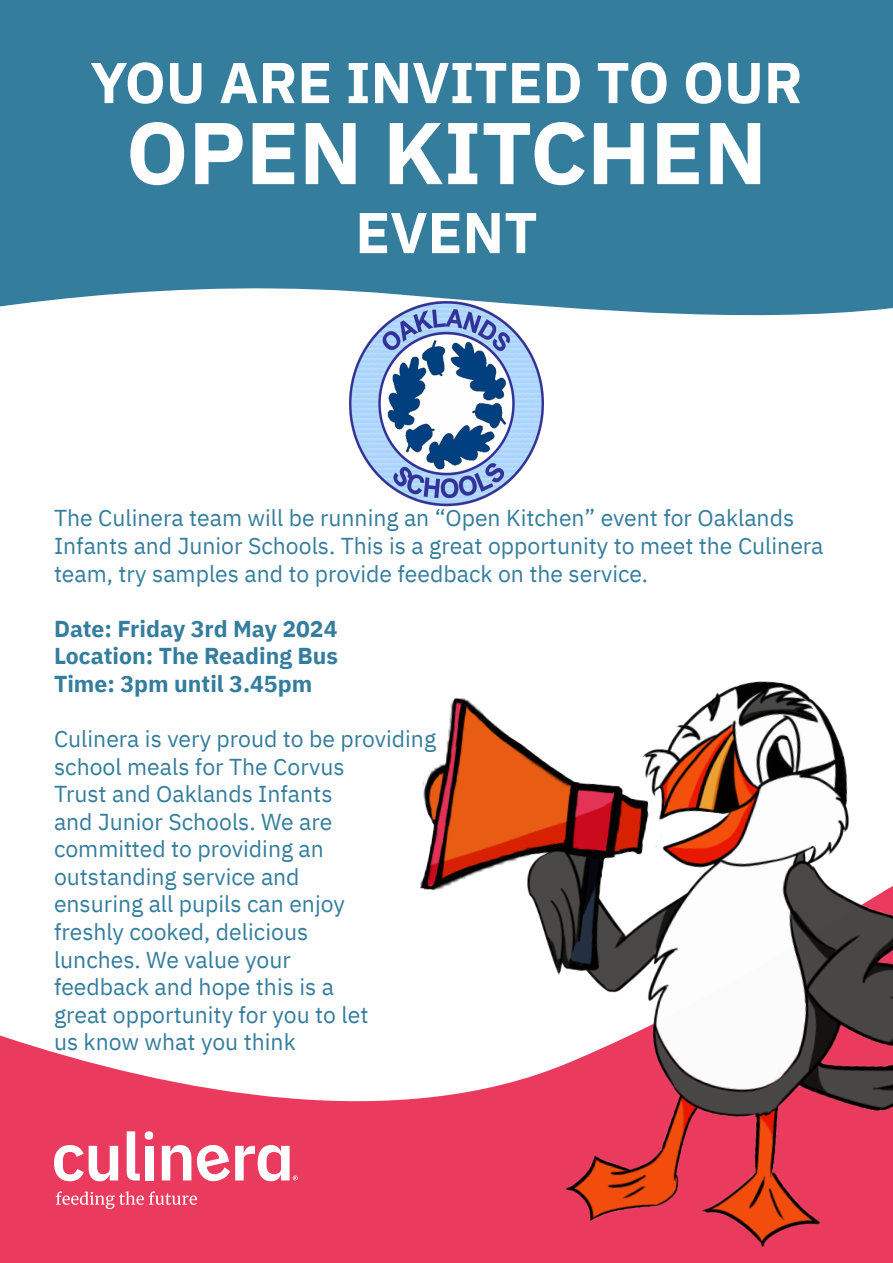
<style>
.page{position:relative;width:893px;height:1263px;background:#fff}
.page>*{position:absolute;margin:0;border:0;box-sizing:border-box;transform-origin:0 0}
.t1{font:700 87.45px "IBM Plex Sans";color:#fff}
.t2{font:700 57.45px "IBM Plex Sans";color:#fff}
.t3{font:22.95px/27.6px "IBM Plex Sans";color:#347d9d}
.t4{font:700 22.95px "IBM Plex Sans";color:#347d9d}
</style>
<div class="page">
<svg style="left:0;top:1035px;width:186px;height:228px;fill:#ea3b5f"></svg>
<img style="left:186px;top:681px;width:707px;height:582px">
<svg style="left:0;top:0;width:893px;height:409px;fill:#347d9d"></svg>
<svg style="left:56px;top:1191px;width:141px;height:18px"></svg>
<svg style="left:54px;top:1145px;width:64px;height:36px"></svg>
<svg style="left:162px;top:1145px;width:29px;height:35px"></svg>
<svg style="left:127px;top:1131px;width:26px;height:49px"></svg>
<svg style="left:197px;top:1145px;width:101px;height:36px"></svg>
<img style="left:350px;top:302px;width:193px;height:205px">
<p class="t2" style="left:90px;top:37px;width:714px">YOU ARE INVITED TO OUR</p>
<p class="t1" style="left:126px;top:84px;width:642px">OPEN KITCHEN</p>
<p class="t2" style="left:355px;top:187px;width:184px">EVENT</p>
<p class="t3" style="left:54px;top:503px;width:771px">The Culinera team will be running an “Open Kitchen” event for Oaklands<br>Infants and Junior Schools. This is a great opportunity to meet the Culinera team, try samples and to provide feedback on the service.</p>
<p class="t4" style="left:54px;top:610px;width:285px">Date: Friday 3rd May 2024</p>
<p class="t4" style="left:54px;top:638px;width:286px">Location: The Reading Bus</p>
<p class="t4" style="left:54px;top:665px;width:260px">Time: 3pm until 3.45pm</p>
<p class="t3" style="left:54px;top:723px;width:384px">Culinera is very proud to be providing school meals for The Corvus<br>Trust and Oaklands Infants<br>and Junior Schools. We are committed to providing an outstanding service and<br>ensuring all pupils can enjoy<br>freshly cooked, delicious<br>lunches. We value your<br>feedback and hope this is a<br>great opportunity for you to let<br>us know what you think</p>
</div>
